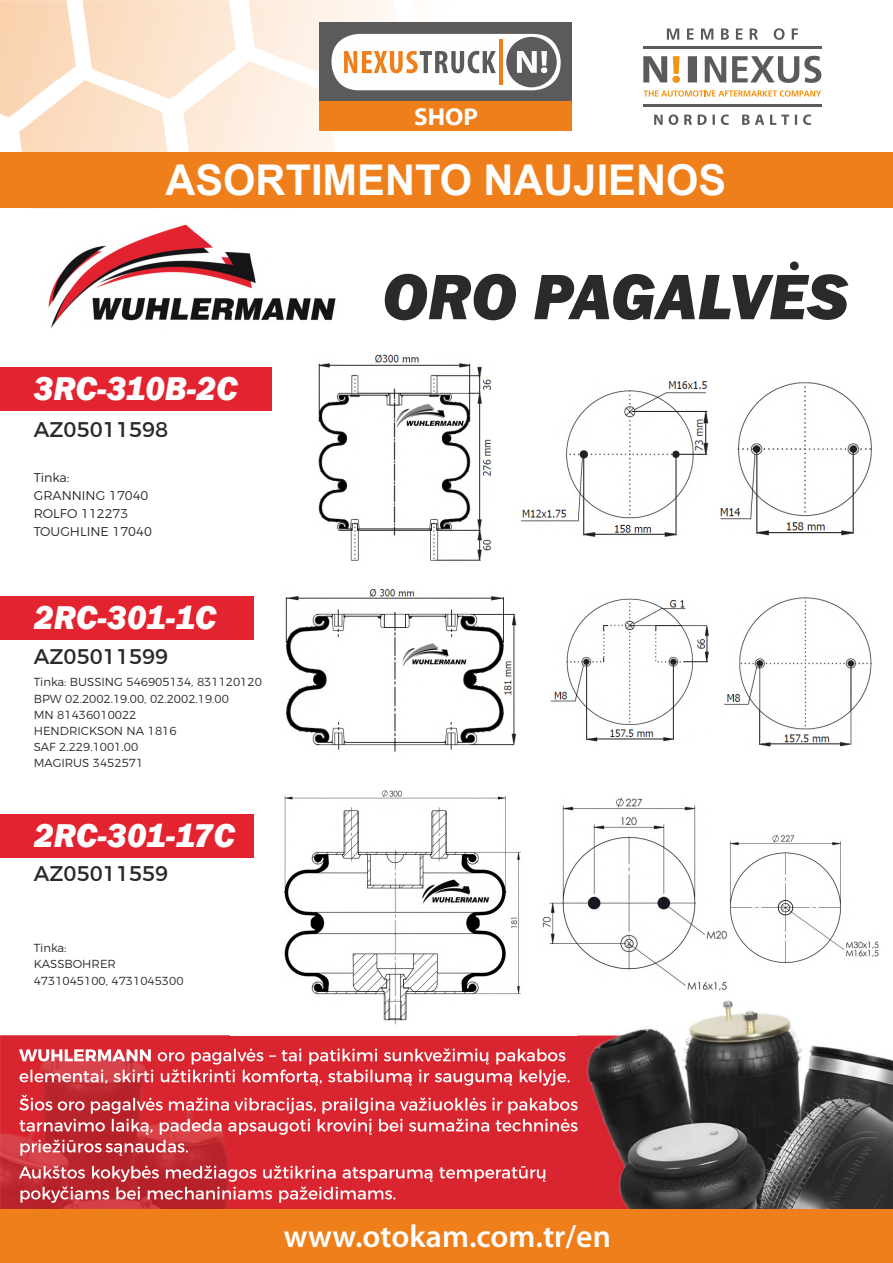
<style>
.page{position:relative;width:893px;height:1263px;background:#fff}
.page>*{position:absolute;margin:0;border:0;box-sizing:border-box;transform-origin:0 0}
.t1{font:italic 800 66.45px "Franklin Gothic";color:#2b2a29}
.t2{font:700 42.45px "Arial";color:#fefefe}
.t3{font:italic 800 33.9px "Franklin Gothic";color:#fefefe}
.t4{font:600 31.8px "Myriad Pro";color:#fefefe}
.t5{font:24.6px "Myriad Bd Web";color:#fefefe}
.t6{font:21.15px "Montserrat";color:#2b2a29}
.t7{font:300 12.75px/17.7px "Montserrat";color:#2b2a29}
.t8{font:300 11.7px/16.2px "Montserrat";color:#2b2a29}
</style>
<div class="page">
<div style="left:0;top:1036px;width:638px;height:201px;background:#d8252f"></div>
<img style="left:577px;top:1000px;width:316px;height:209px">
<div style="left:0;top:367px;width:272px;height:43px;background:#e32330"></div>
<img style="left:285px;top:588px;width:232px;height:164px">
<img style="left:550px;top:598px;width:159px;height:144px">
<img style="left:725px;top:597px;width:147px;height:149px">
<img style="left:83px;top:0;width:153px;height:97px">
<img style="left:248px;top:0;width:150px;height:62px">
<img style="left:183px;top:62px;width:155px;height:91px">
<img style="left:413px;top:22px;width:148px;height:1px">
<img style="left:0;top:0;width:76px;height:118px">
<img style="left:19px;top:81px;width:155px;height:72px">
<div style="left:320px;top:23px;width:252px;height:79px;background:#5b5b5b"></div>
<svg style="left:331px;top:33px;width:230px;height:58px"></svg>
<div style="left:320px;top:102px;width:252px;height:29px;background:#ef7f1a"></div>
<div style="left:0;top:153px;width:893px;height:55px;background:#ef7f1a"></div>
<svg style="left:667px;top:29px;width:12px;height:11px"></svg>
<svg style="left:687px;top:29px;width:7px;height:11px"></svg>
<svg style="left:701px;top:29px;width:12px;height:11px"></svg>
<svg style="left:721px;top:29px;width:8px;height:11px"></svg>
<svg style="left:736px;top:29px;width:6px;height:11px"></svg>
<svg style="left:750px;top:28px;width:8px;height:12px"></svg>
<svg style="left:774px;top:28px;width:11px;height:12px"></svg>
<svg style="left:792px;top:29px;width:6px;height:11px"></svg>
<hr style="left:643px;top:46px;width:178px;height:2px;background:#5b5b5b">
<hr style="left:643px;top:104px;width:178px;height:2px;background:#5b5b5b">
<svg style="left:654px;top:114px;width:157px;height:11px"></svg>
<svg style="left:643px;top:56px;width:37px;height:27px"></svg>
<svg style="left:705px;top:56px;width:21px;height:26px"></svg>
<svg style="left:732px;top:56px;width:89px;height:27px"></svg>
<div style="left:688px;top:56px;width:9px;height:26px;background:#5b5b5b"></div>
<svg style="left:643px;top:90px;width:178px;height:7px"></svg>
<img style="left:48px;top:224px;width:288px;height:104px">
<img style="left:318px;top:354px;width:174px;height:207px">
<img style="left:521px;top:381px;width:188px;height:156px">
<img style="left:720px;top:382px;width:152px;height:154px">
<div style="left:0;top:596px;width:253px;height:44px;background:#e32330"></div>
<img style="left:0;top:1036px;width:229px;height:173px">
<div style="left:0;top:1209px;width:893px;height:54px;background:#ef7f1a"></div>
<img style="left:283px;top:790px;width:238px;height:235px">
<img style="left:542px;top:797px;width:186px;height:194px">
<img style="left:729px;top:834px;width:150px;height:129px">
<div style="left:0;top:814px;width:253px;height:43px;background:#e32330"></div>
<svg style="left:19px;top:1166px;width:527px;height:37px"></svg>
<svg style="left:19px;top:1095px;width:559px;height:61px"></svg>
<svg style="left:19px;top:1048px;width:551px;height:38px"></svg>
<h3 class="t5" style="left:414px;top:107px;width:65px">SHOP</h3>
<h2 class="t2" style="left:166px;top:165px;width:562px">ASORTIMENTO NAUJIENOS</h2>
<h3 class="t3" style="left:34px;top:376px;width:205px">3RC-310B-2C</h3>
<h3 class="t6" style="left:34px;top:417px;width:136px">AZ05011598</h3>
<p class="t7" style="left:34px;top:469px;width:120px">Tinka:<br>GRANNING 17040<br>ROLFO 112273<br>TOUGHLINE 17040</p>
<h3 class="t3" style="left:34px;top:606px;width:184px">2RC-301-1C</h3>
<h3 class="t6" style="left:34px;top:643px;width:136px">AZ05011599</h3>
<p class="t8" style="left:34px;top:674px;width:230px">Tinka: BUSSING 546905134, 831120120<br>BPW 02.2002.19.00, 02.2002.19.00<br>MN 81436010022<br>HENDRICKSON NA 1816<br>SAF 2.229.1001.00<br>MAGIRUS 3452571</p>
<h3 class="t3" style="left:34px;top:823px;width:203px">2RC-301-17C</h3>
<h3 class="t6" style="left:34px;top:861px;width:136px">AZ05011559</h3>
<p class="t8" style="left:34px;top:940px;width:151px">Tinka:<br>KASSBOHRER<br>4731045100, 4731045300</p>
<h1 class="t1" style="left:382px;top:273px;width:467px">ORO PAGALVĖS</h1>
<h3 class="t4" style="left:284px;top:1223px;width:328px">www.otokam.com.tr/en</h3>
</div>
